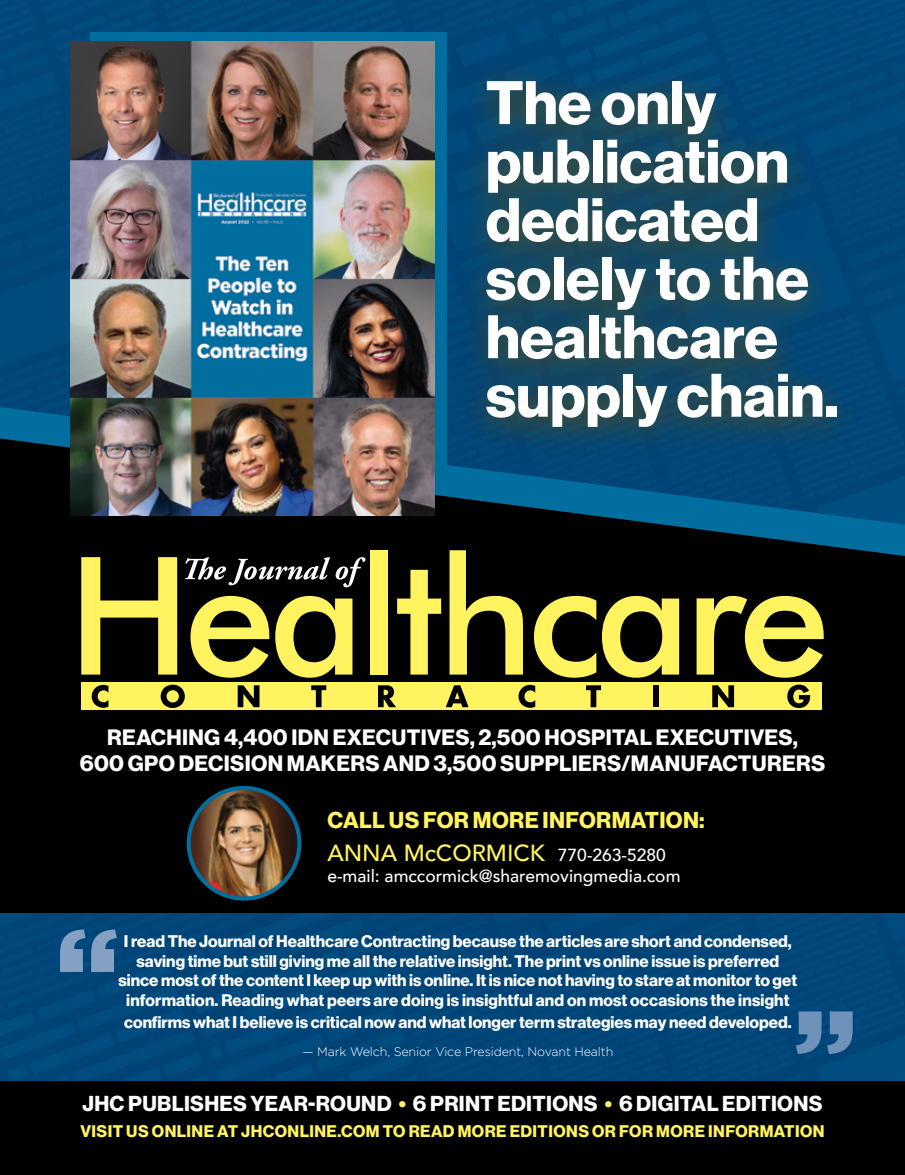
<style>
.page{position:relative;width:905px;height:1175px;background:#fff}
.page>*{position:absolute;margin:0;border:0;box-sizing:border-box;transform-origin:0 0}
.t1{font:60px/58.5px "N Haas Grotesk DS Pro 75 Bd";color:#fff}
.t2{font:500 23.25px "Avenir";color:#fff45f}
.t3{font:22.5px "N Haas Grotesk DS Pro 75 Bd";letter-spacing:.015em;color:#fff45f}
.t4{font:21.75px/26.1px "N Haas Grotesk DS Pro 75 Bd";letter-spacing:.015em;color:#fff;text-align:center}
.t5{font:21.15px "N Haas Grotesk DS Pro 75 Bd";letter-spacing:.015em;color:#fff}
.t6{font:500 17.4px "Avenir";color:#fff}
.t7{font:16.5px/19.8px "N Haas Grotesk DS Pro 75 Bd";color:#fff;text-align:center}
.t8{font:16.5px "N Haas Grotesk DS Pro 75 Bd";letter-spacing:.025em;color:#fff45f}
.t9{font:300 12.45px "Gotham";letter-spacing:-.01em;color:#fff}
.s1{font-size:17.4px;color:#fff}
.s2{color:#fff45f}
</style>
<div class="page">
<div style="left:0;top:338px;width:904px;height:836px;background:#000"></div>
<img style="left:189px;top:788px;width:110px;height:110px;border-radius:55px">
<div style="left:187px;top:786px;width:114px;height:114px;border:4px solid #026e9f;border-radius:50%"></div>
<div style="left:0;top:913px;width:904px;height:167px;background:#004478"></div>
<svg style="left:185px;top:557px;width:180px;height:30px"></svg>
<svg style="left:81px;top:557px;width:96px;height:117px"></svg>
<svg style="left:190px;top:596px;width:79px;height:81px"></svg>
<svg style="left:275px;top:596px;width:77px;height:81px"></svg>
<div style="left:370px;top:550px;width:18px;height:124px;background:#fff45f"></div>
<svg style="left:397px;top:570px;width:44px;height:104px"></svg>
<svg style="left:449px;top:556px;width:74px;height:118px"></svg>
<svg style="left:534px;top:596px;width:62px;height:81px"></svg>
<svg style="left:602px;top:596px;width:77px;height:81px"></svg>
<svg style="left:696px;top:596px;width:127px;height:81px"></svg>
<div style="left:81px;top:682px;width:741px;height:28px;background:#fff45f"></div>
<svg style="left:92px;top:685px;width:16px;height:23px"></svg>
<svg style="left:161px;top:684px;width:24px;height:24px"></svg>
<svg style="left:238px;top:685px;width:21px;height:22px"></svg>
<svg style="left:311px;top:685px;width:15px;height:22px"></svg>
<svg style="left:378px;top:685px;width:18px;height:22px"></svg>
<svg style="left:445px;top:685px;width:23px;height:22px"></svg>
<svg style="left:518px;top:685px;width:17px;height:23px"></svg>
<svg style="left:586px;top:685px;width:15px;height:22px"></svg>
<div style="left:652px;top:685px;width:6px;height:22px;background:#000"></div>
<svg style="left:712px;top:685px;width:22px;height:22px"></svg>
<svg style="left:787px;top:684px;width:23px;height:24px"></svg>
<svg style="left:449px;top:524px;width:455px;height:32px"></svg>
<img style="left:0;top:0;width:904px;height:524px">
<div style="left:458px;top:57px;width:407px;height:405px;background:#725200;opacity:.75"></div>
<div style="left:90px;top:32px;width:356px;height:462px;background:#026e9f"></div>
<img style="left:70px;top:42px;width:365px;height:474px">
<svg style="left:795px;top:1011px;width:57px;height:42px;background:#4979a4"></svg>
<svg style="left:60px;top:929px;width:57px;height:43px;background:#5882a9"></svg>
<h1 class="t1" style="left:486px;top:75px;width:354px">The only publication dedicated solely to the healthcare supply chain.</h1>
<h3 class="t4" style="left:80px;top:724px;width:747px">REACHING 4,400 IDN EXECUTIVES, 2,500 HOSPITAL EXECUTIVES,<br>600 GPO DECISION MAKERS AND 3,500 SUPPLIERS/MANUFACTURERS</h3>
<h3 class="t3" style="left:327px;top:807px;width:378px">CALL US FOR MORE INFORMATION:</h3>
<h2 class="t2" style="left:327px;top:832px;width:340px">ANNA McCORMICK <span class="s1">770-263-5280</span></h2>
<p class="t6" style="left:327px;top:860px;width:354px">e-mail: amccormick@sharemovingmedia.com</p>
<p class="t7" style="left:119px;top:931px;width:680px">I read The Journal of Healthcare Contracting because the articles are short and condensed, saving time but still giving me all the relative insight. The print vs online issue is preferred since most of the content I keep up with is online. It is nice not having to stare at monitor to get information. Reading what peers are doing is insightful and on most occasions the insight</p>
<p class="t7" style="left:124px;top:1012px;width:669px">confirms what I believe is critical now and what longer term strategies may need developed.</p>
<p class="t9" style="left:302px;top:1045px;width:312px">— Mark Welch, Senior Vice President, Novant Health</p>
<p class="t5" style="left:82px;top:1090px;width:741px">JHC PUBLISHES YEAR-ROUND <span class="s2">•</span> 6 PRINT EDITIONS <span class="s2">•</span> 6 DIGITAL EDITIONS</p>
<p class="t8" style="left:80px;top:1121px;width:745px">VISIT US ONLINE AT JHCONLINE.COM TO READ MORE EDITIONS OR FOR MORE INFORMATION</p>
</div>
